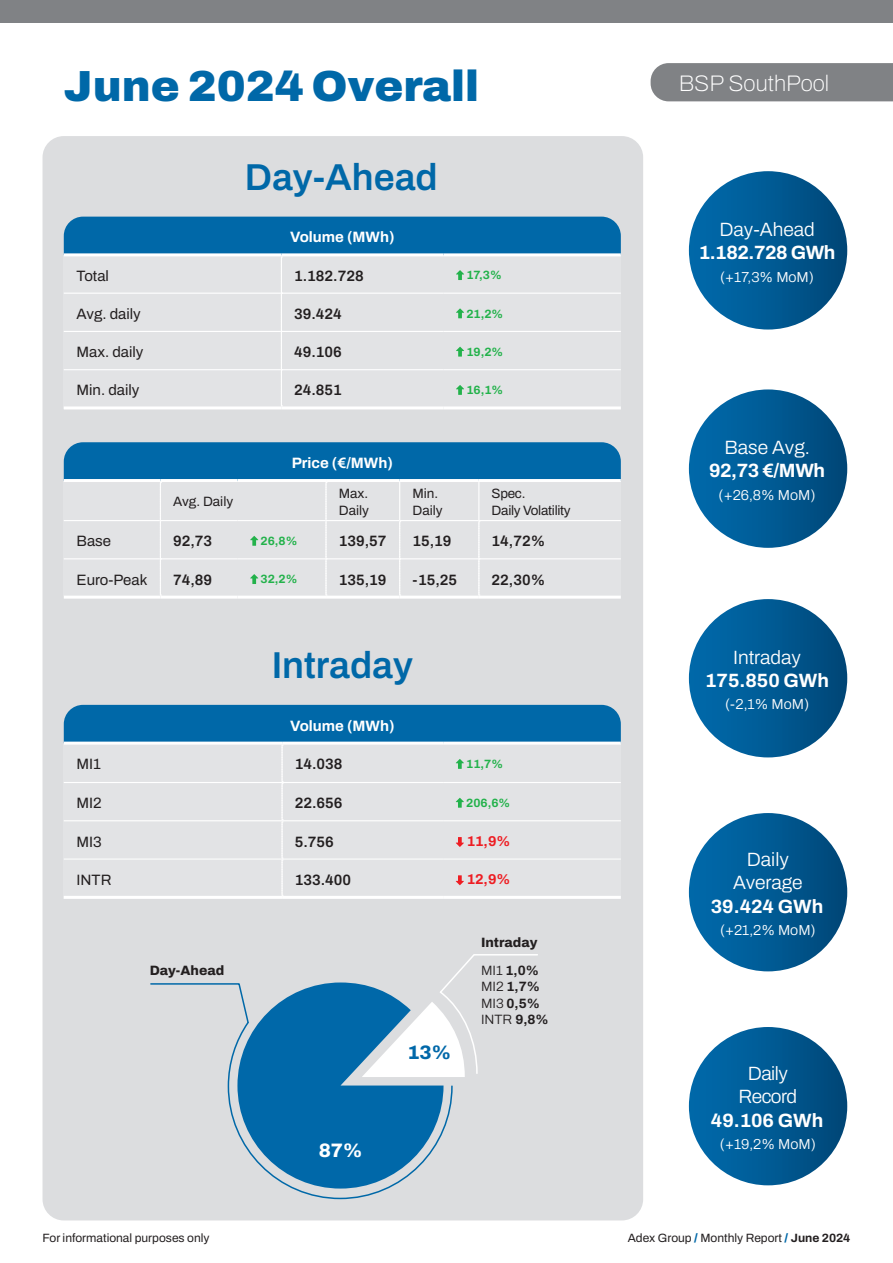
<style>
.page{position:relative;width:893px;height:1263px;background:#fff}
.page>*{position:absolute;margin:0;border:0;box-sizing:border-box;transform-origin:0 0}
.t1{font:900 43.5px "Archivo";color:#0068a8}
.t2{font:600 37.5px "Archivo";color:#0068a8}
.t3{font:100 22.5px "Archivo";color:#fff}
.t4{font:800 19.5px "Archivo";color:#fff}
.t5{font:800 19.5px "Archivo";color:#0068a9}
.t6{font:700 19.2px "Archivo";color:#fff}
.t7{font:300 19.2px/23.1px "Archivo";color:#fff;text-align:center}
.t8{font:700 19.2px "Archivo";letter-spacing:-.02em;color:#fff}
.t9{font:300 19.2px/23.1px "Archivo";letter-spacing:-.03em;color:#fff;text-align:center}
.t10{font:600 15px "Archivo";color:#231f20}
.t11{font:15px "Archivo";color:#231f20}
.t12{font:700 15px "Archivo";color:#fff}
.t13{font:300 14.4px "Archivo";color:#fff}
.t14{font:700 14.25px "Archivo";color:#ee1d23}
.t15{font:13.5px/16.2px "Archivo";letter-spacing:-.01em;color:#231f20}
.t16{font:700 13.5px/16.2px "Archivo";color:#231f20}
.t17{font:800 13.5px "Archivo";color:#231f20}
.t18{font:12px "Archivo";color:#231f20}
.t19{font:700 12px "Archivo";color:#23b24b}
.s1{font-weight:300}
.s2{font-weight:900;color:#0068a8}
.s3{font-weight:700}
</style>
<div class="page">
<div style="left:651px;top:63px;width:242px;height:38px;background:#808285"></div>
<div style="left:0;top:0;width:893px;height:23px;background:#808285"></div>
<div style="left:43px;top:136px;width:600px;height:1084px;background:#dcdddf;border-radius:21px"></div>
<svg style="left:687px;top:597px;width:162px;height:162px;background:#095f97"></svg>
<div style="left:686px;top:596px;width:164px;height:165px;border:3px solid #fff;border-radius:50%"></div>
<svg style="left:687px;top:811px;width:162px;height:162px;background:#085f97"></svg>
<div style="left:686px;top:810px;width:164px;height:164px;border:3px solid #fff;border-radius:50%"></div>
<svg style="left:687px;top:388px;width:162px;height:161px;background:#075e96"></svg>
<div style="left:686px;top:386px;width:164px;height:165px;border:3px solid #fff;border-radius:50%"></div>
<svg style="left:687px;top:170px;width:162px;height:161px;background:#075e96"></svg>
<div style="left:686px;top:168px;width:164px;height:165px;border:3px solid #fff;border-radius:50%"></div>
<svg style="left:687px;top:1025px;width:162px;height:162px;background:#085f97"></svg>
<div style="left:686px;top:1024px;width:164px;height:164px;border:3px solid #fff;border-radius:50%"></div>
<hr style="left:64px;top:406px;width:217px;height:3px;background:#fff">
<hr style="left:281px;top:406px;width:162px;height:3px;background:#fff">
<hr style="left:443px;top:406px;width:178px;height:3px;background:#fff">
<svg style="left:64px;top:217px;width:557px;height:189px"></svg>
<hr style="left:64px;top:596px;width:96px;height:3px;background:#fff">
<hr style="left:160px;top:596px;width:77px;height:3px;background:#fff">
<hr style="left:237px;top:596px;width:89px;height:3px;background:#fff">
<hr style="left:326px;top:596px;width:74px;height:3px;background:#fff">
<hr style="left:400px;top:596px;width:79px;height:3px;background:#fff">
<hr style="left:479px;top:596px;width:142px;height:3px;background:#fff">
<svg style="left:64px;top:442px;width:557px;height:154px"></svg>
<hr style="left:64px;top:896px;width:218px;height:3px;background:#fff">
<hr style="left:282px;top:896px;width:161px;height:3px;background:#fff">
<hr style="left:443px;top:896px;width:178px;height:3px;background:#fff">
<svg style="left:64px;top:705px;width:557px;height:191px"></svg>
<svg style="left:150px;top:954px;width:388px;height:246px"></svg>
<h1 class="t1" style="left:64px;top:54px;width:417px">June 2024 Overall</h1>
<h3 class="t3" style="left:679px;top:66px;width:152px">BSP SouthPool</h3>
<h2 class="t2" style="left:245px;top:149px;width:195px">Day-Ahead</h2>
<p class="t12" style="left:290px;top:226px;width:106px">Volume (MWh)</p>
<p class="t11" style="left:77px;top:264px;width:34px">Total</p>
<p class="t10" style="left:294px;top:264px;width:71px">1.182.728</p>
<p class="t19" style="left:466px;top:266px;width:37px">17,3%</p>
<p class="t11" style="left:77px;top:302px;width:66px">Avg. daily</p>
<p class="t10" style="left:294px;top:302px;width:49px">39.424</p>
<p class="t19" style="left:466px;top:304px;width:38px">21,2%</p>
<p class="t11" style="left:77px;top:341px;width:68px">Max. daily</p>
<p class="t10" style="left:294px;top:341px;width:49px">49.106</p>
<p class="t19" style="left:466px;top:343px;width:38px">19,2%</p>
<p class="t11" style="left:77px;top:379px;width:64px">Min. daily</p>
<p class="t10" style="left:294px;top:379px;width:49px">24.851</p>
<p class="t19" style="left:466px;top:381px;width:38px">16,1%</p>
<p class="t12" style="left:292px;top:452px;width:103px">Price (€/MWh)</p>
<p class="t15" style="left:173px;top:494px;width:62px">Avg. Daily</p>
<p class="t15" style="left:339px;top:486px;width:32px">Max.<br>Daily</p>
<p class="t15" style="left:412px;top:486px;width:32px">Min.<br>Daily</p>
<p class="t15" style="left:492px;top:486px;width:81px">Spec.<br>Daily Volatility</p>
<p class="t11" style="left:77px;top:530px;width:36px">Base</p>
<p class="t10" style="left:173px;top:530px;width:41px">92,73</p>
<p class="t19" style="left:261px;top:532px;width:38px">26,8%</p>
<p class="t10" style="left:339px;top:530px;width:49px">139,57</p>
<p class="t10" style="left:412px;top:530px;width:41px">15,19</p>
<p class="t10" style="left:492px;top:530px;width:55px">14,72%</p>
<p class="t11" style="left:77px;top:568px;width:72px">Euro-Peak</p>
<p class="t10" style="left:173px;top:568px;width:41px">74,89</p>
<p class="t19" style="left:261px;top:570px;width:38px">32,2%</p>
<p class="t10" style="left:339px;top:568px;width:49px">135,19</p>
<p class="t10" style="left:412px;top:568px;width:46px">-15,25</p>
<p class="t10" style="left:492px;top:568px;width:55px">22,30%</p>
<h2 class="t2" style="left:272px;top:637px;width:143px">Intraday</h2>
<p class="t12" style="left:290px;top:714px;width:106px">Volume (MWh)</p>
<p class="t11" style="left:77px;top:753px;width:26px">MI1</p>
<p class="t10" style="left:295px;top:753px;width:49px">14.038</p>
<p class="t19" style="left:466px;top:755px;width:38px">11,7%</p>
<p class="t11" style="left:77px;top:792px;width:27px">MI2</p>
<p class="t10" style="left:295px;top:792px;width:49px">22.656</p>
<p class="t19" style="left:466px;top:794px;width:45px">206,6%</p>
<p class="t11" style="left:77px;top:830px;width:27px">MI3</p>
<p class="t10" style="left:295px;top:830px;width:41px">5.756</p>
<p class="t14" style="left:467px;top:831px;width:45px">11,9%</p>
<p class="t11" style="left:77px;top:868px;width:37px">INTR</p>
<p class="t10" style="left:295px;top:868px;width:58px">133.400</p>
<p class="t14" style="left:467px;top:869px;width:45px">12,9%</p>
<p class="t17" style="left:481px;top:932px;width:58px">Intraday</p>
<p class="t17" style="left:150px;top:960px;width:76px">Day-Ahead</p>
<p class="t16" style="left:481px;top:962px;width:69px"><span class="s1">MI1</span> 1,0%<br><span class="s1">MI2</span> 1,7%<br><span class="s1">MI3</span> 0,5%<br><span class="s1">INTR</span> 9,8%</p>
<h3 class="t5" style="left:407px;top:1037px;width:45px">13%</h3>
<h3 class="t4" style="left:319px;top:1136px;width:45px">87%</h3>
<p class="t7" style="left:719px;top:218px;width:97px">Day-Ahead</p>
<p class="t8" style="left:699px;top:238px;width:138px">1.182.728 GWh</p>
<p class="t13" style="left:720px;top:266px;width:95px">(+17,3% MoM)</p>
<p class="t7" style="left:724px;top:436px;width:87px">Base Avg.</p>
<p class="t6" style="left:709px;top:456px;width:117px">92,73 €/MWh</p>
<p class="t13" style="left:719px;top:484px;width:98px">(+26,8% MoM)</p>
<p class="t7" style="left:733px;top:646px;width:70px">Intraday</p>
<p class="t6" style="left:705px;top:666px;width:125px">175.850 GWh</p>
<p class="t13" style="left:725px;top:693px;width:86px">(-2,1% MoM)</p>
<p class="t7" style="left:733px;top:848px;width:71px">Daily<br>Average</p>
<p class="t6" style="left:711px;top:891px;width:114px">39.424 GWh</p>
<p class="t13" style="left:720px;top:919px;width:97px">(+21,2% MoM)</p>
<p class="t9" style="left:739px;top:1062px;width:60px">Daily<br>Record</p>
<p class="t6" style="left:711px;top:1105px;width:114px">49.106 GWh</p>
<p class="t13" style="left:720px;top:1133px;width:97px">(+19,2% MoM)</p>
<p class="t18" style="left:43px;top:1228px;width:169px">For informational purposes only</p>
<p class="t18" style="left:628px;top:1228px;width:224px">Adex Group <span class="s2">/</span> Monthly Report <span class="s2">/</span> <span class="s3">June 2024</span></p>
</div>
